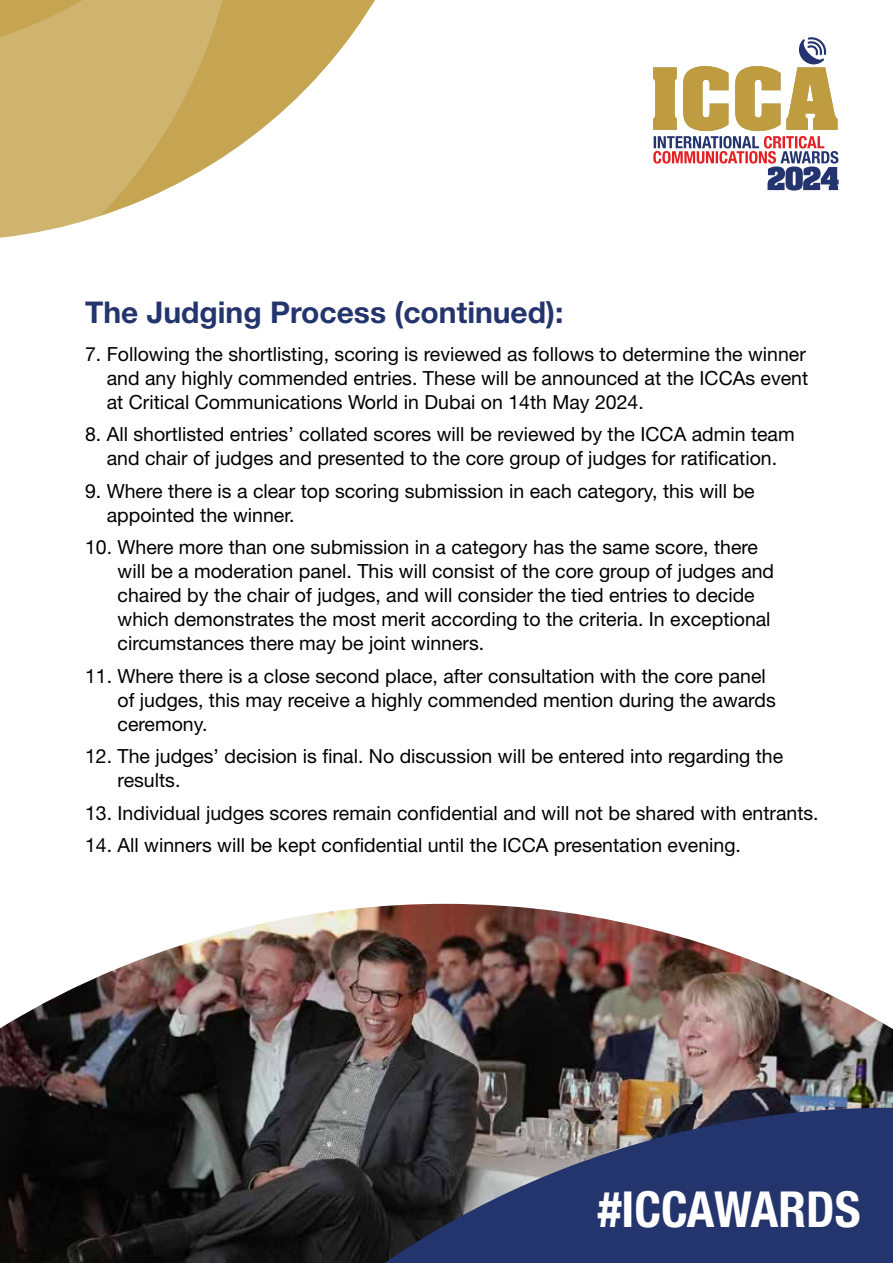
<style>
.page{position:relative;width:893px;height:1263px;background:#fff}
.page>*{position:absolute;margin:0;border:0;box-sizing:border-box;transform-origin:0 0}
.t1{font:700 condensed 49.65px "Helvetica Neue LT Std";color:#fff}
.t2{font:700 30px "Helvetica Neue LT Std";color:#24356e}
.t3{font:19.5px/24px "Helvetica Neue LT Std";color:#000}
</style>
<div class="page">
<img style="left:0;top:903px;width:893px;height:360px">
<img style="left:0;top:904px;width:893px;height:125px">
<svg style="left:653px;top:37px;width:186px;height:154px"></svg>
<svg style="left:239px;top:0;width:136px;height:146px;fill:#c5a552"></svg>
<svg style="left:0;top:0;width:239px;height:238px;fill:#cfb470"></svg>
<svg style="left:75px;top:1081px;width:818px;height:182px"></svg>
<h2 class="t2" style="left:85px;top:294px;width:480px">The Judging Process (continued):</h2>
<p class="t3" style="left:107px;top:341px;width:703px;text-indent:-22px">7. Following the shortlisting, scoring is reviewed as follows to determine the winner and any highly commended entries. These will be announced at the ICCAs event at Critical Communications World in Dubai on 14th May 2024.</p>
<p class="t3" style="left:85px;top:422px;width:711px;text-align:center">8. All shortlisted entries’ collated scores will be reviewed by the ICCA admin team and chair of judges and presented to the core group of judges for ratification.</p>
<p class="t3" style="left:107px;top:478px;width:649px;text-indent:-22px">9. Where there is a clear top scoring submission in each category, this will be appointed the winner.</p>
<p class="t3" style="left:118px;top:535px;width:658px;text-indent:-33px">10. Where more than one submission in a category has the same score, there will be a moderation panel. This will consist of the core group of judges and chaired by the chair of judges, and will consider the tied entries to decide which demonstrates the most merit according to the criteria. In exceptional circumstances there may be joint winners.</p>
<p class="t3" style="left:118px;top:663px;width:660px;text-indent:-33px">11. Where there is a close second place, after consultation with the core panel of judges, this may receive a highly commended mention during the awards ceremony.</p>
<p class="t3" style="left:118px;top:744px;width:667px;text-indent:-33px">12. The judges’ decision is final. No discussion will be entered into regarding the results.</p>
<p class="t3" style="left:85px;top:800px;width:735px">13. Individual judges scores remain confidential and will not be shared with entrants.</p>
<p class="t3" style="left:85px;top:833px;width:657px">14. All winners will be kept confidential until the ICCA presentation evening.</p>
<h1 class="t1" style="left:598px;top:1179px;width:264px">#ICCAWARDS</h1>
</div>
